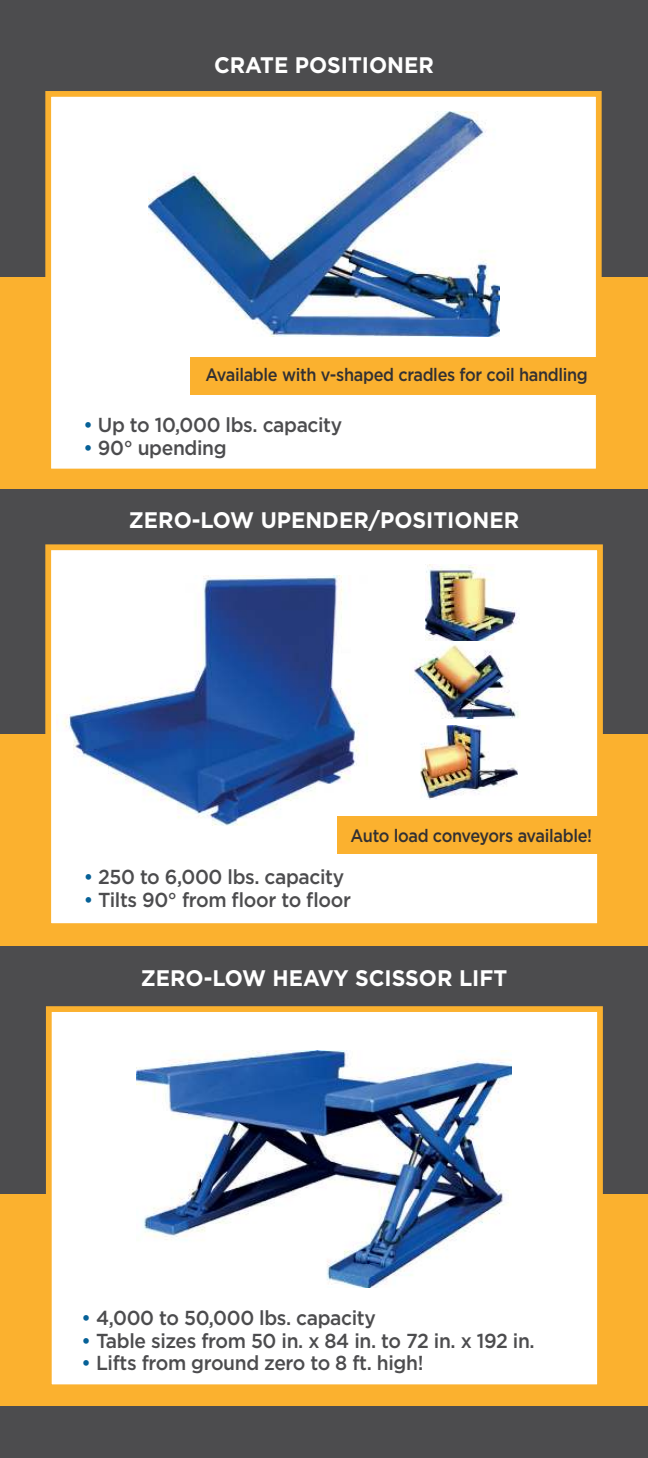
<style>
.page{position:relative;width:648px;height:1458px;background:#4c4c4e}
.page>*{position:absolute;margin:0;border:0;box-sizing:border-box;transform-origin:0 0}
.t1{font:700 22.5px "Gotham";color:#fff;scale:.95 1}
.t2{font:500 20.25px "Gotham";letter-spacing:-.02em;color:#4c4c4e;scale:.95 1}
.t3{font:500 18px "Gotham";letter-spacing:-.02em;color:#323032;scale:.91 1}
.s1{color:#066197}
</style>
<div class="page">
<div style="left:0;top:277px;width:648px;height:212px;background:#fbb12f"></div>
<div style="left:0;top:734px;width:648px;height:211px;background:#fbb12f"></div>
<div style="left:0;top:1194px;width:648px;height:212px;background:#fbb12f"></div>
<div style="left:49px;top:1009px;width:551px;height:378px;background:#fff"></div>
<div style="left:46px;top:1006px;width:557px;height:384px;border:6px solid #fbb12f"></div>
<img style="left:136px;top:1051px;width:376px;height:237px">
<div style="left:48px;top:547px;width:552px;height:379px;background:#fff"></div>
<div style="left:45px;top:544px;width:558px;height:385px;border:6px solid #fbb12f"></div>
<img style="left:57px;top:576px;width:303px;height:250px">
<img style="left:426px;top:564px;width:94px;height:77px">
<img style="left:414px;top:645px;width:105px;height:74px">
<img style="left:420px;top:726px;width:98px;height:73px">
<div style="left:48px;top:94px;width:551px;height:378px;background:#fff"></div>
<div style="left:45px;top:91px;width:557px;height:383px;border:6px solid #fbb12f"></div>
<img style="left:149px;top:112px;width:350px;height:224px">
<div style="left:337px;top:816px;width:278px;height:37px;background:#fbb12f"></div>
<div style="left:191px;top:357px;width:424px;height:37px;background:#fbb12f"></div>
<p class="t1" style="left:214px;top:55px;width:233px">CRATE POSITIONER</p>
<p class="t3" style="left:205px;top:367px;width:422px">Available with v-shaped cradles for coil handling</p>
<p class="t2" style="left:83px;top:416px;width:274px"><span class="s1">•</span> Up to 10,000 lbs. capacity</p>
<p class="t2" style="left:83px;top:438px;width:152px"><span class="s1">•</span> 90° upending</p>
<p class="t1" style="left:129px;top:510px;width:412px">ZERO-LOW UPENDER/POSITIONER</p>
<p class="t3" style="left:351px;top:827px;width:267px">Auto load conveyors available!</p>
<p class="t2" style="left:84px;top:868px;width:276px"><span class="s1">•</span> 250 to 6,000 lbs. capacity</p>
<p class="t2" style="left:84px;top:891px;width:283px"><span class="s1">•</span> Tilts 90° from floor to floor</p>
<p class="t1" style="left:141px;top:968px;width:387px">ZERO-LOW HEAVY SCISSOR LIFT</p>
<p class="t2" style="left:82px;top:1309px;width:311px"><span class="s1">•</span> 4,000 to 50,000 lbs. capacity</p>
<p class="t2" style="left:82px;top:1332px;width:479px"><span class="s1">•</span> Table sizes from 50 in. x 84 in. to 72 in. x 192 in.</p>
<p class="t2" style="left:82px;top:1354px;width:361px"><span class="s1">•</span> Lifts from ground zero to 8 ft. high!</p>
</div>
